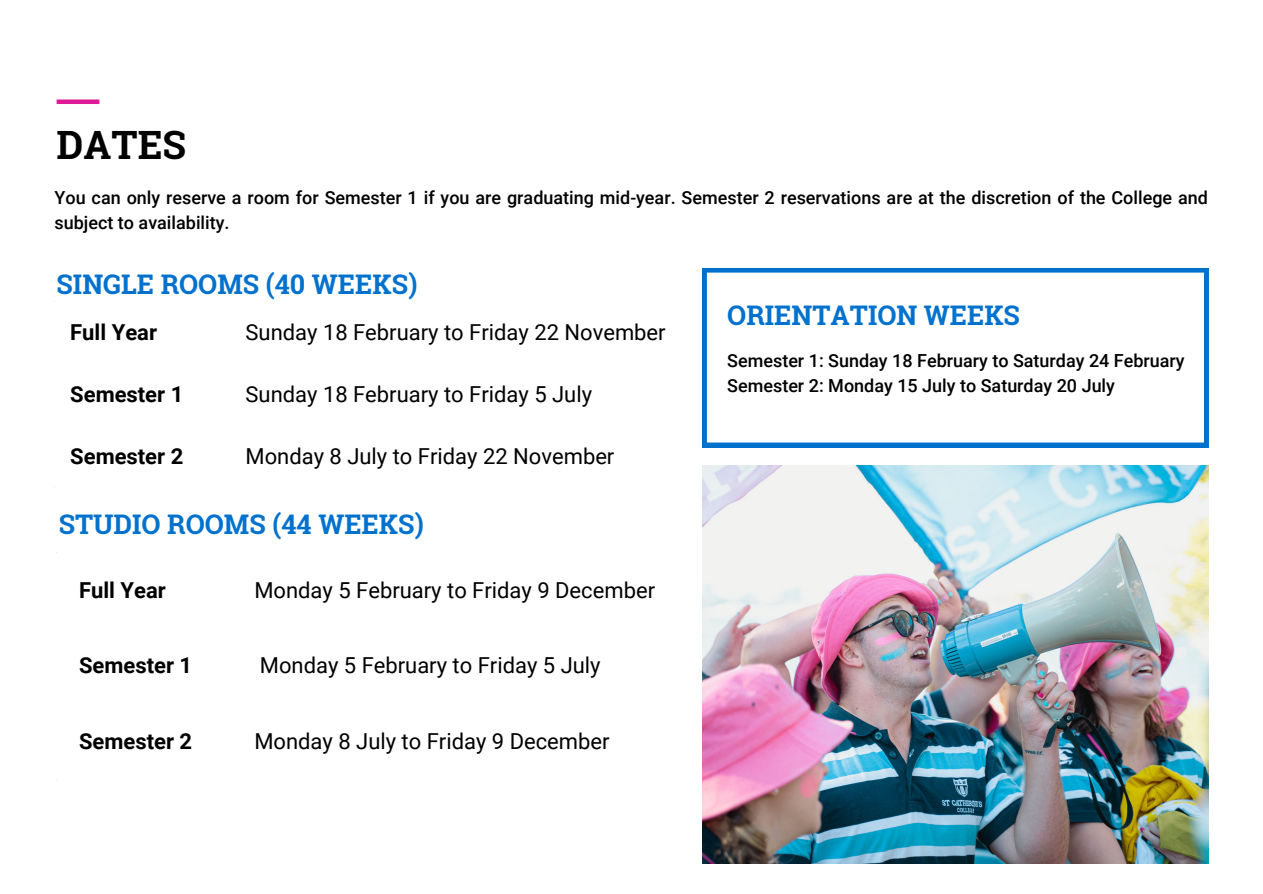
<style>
.page{position:relative;width:1263px;height:894px;background:#fff}
.page>*{position:absolute;margin:0;border:0;box-sizing:border-box;transform-origin:0 0}
.t1{font:700 39px "Roboto Slab";color:#000}
.t2{font:700 27px "Roboto Slab";color:#0072ce}
.t3{font:22.05px "Roboto";color:#000}
.t4{font:700 22.05px "Roboto";color:#000}
.t5{font:500 18px/24.8px "Roboto";color:#000}
</style>
<div class="page">
<div style="left:57px;top:99px;width:42px;height:5px;background:#df1995"></div>
<svg style="left:702px;top:268px;width:506px;height:179px"></svg>
<img style="left:702px;top:465px;width:506px;height:397px">
<p class="t1" style="left:57px;top:118px;width:131px">DATES</p>
<p class="t5" style="left:55px;top:186px;width:1155px">You can only reserve a room for Semester 1 if you are graduating mid-year. Semester 2 reservations are at the discretion of the College and subject to availability.</p>
<p class="t2" style="left:57px;top:265px;width:362px">SINGLE ROOMS (40 WEEKS)</p>
<p class="t4" style="left:70px;top:320px;width:88px">Full Year</p>
<p class="t3" style="left:245px;top:320px;width:422px">Sunday 18 February to Friday 22 November</p>
<p class="t4" style="left:70px;top:381px;width:115px">Semester 1</p>
<p class="t3" style="left:245px;top:381px;width:348px">Sunday 18 February to Friday 5 July</p>
<p class="t4" style="left:70px;top:443px;width:115px">Semester 2</p>
<p class="t3" style="left:245px;top:443px;width:370px">Monday 8 July to Friday 22 November</p>
<p class="t2" style="left:59px;top:505px;width:367px">STUDIO ROOMS (44 WEEKS)</p>
<p class="t4" style="left:79px;top:577px;width:88px">Full Year</p>
<p class="t3" style="left:254px;top:577px;width:402px">Monday 5 February to Friday 9 December</p>
<p class="t4" style="left:79px;top:652px;width:115px">Semester 1</p>
<p class="t3" style="left:260px;top:652px;width:342px">Monday 5 February to Friday 5 July</p>
<p class="t4" style="left:79px;top:728px;width:115px">Semester 2</p>
<p class="t3" style="left:254px;top:728px;width:357px">Monday 8 July to Friday 9 December</p>
<p class="t2" style="left:727px;top:297px;width:294px">ORIENTATION WEEKS</p>
<p class="t5" style="left:727px;top:348px;width:459px">Semester 1: Sunday 18 February to Saturday 24 February</p>
<p class="t5" style="left:727px;top:373px;width:389px">Semester 2: Monday 15 July to Saturday 20 July</p>
</div>
